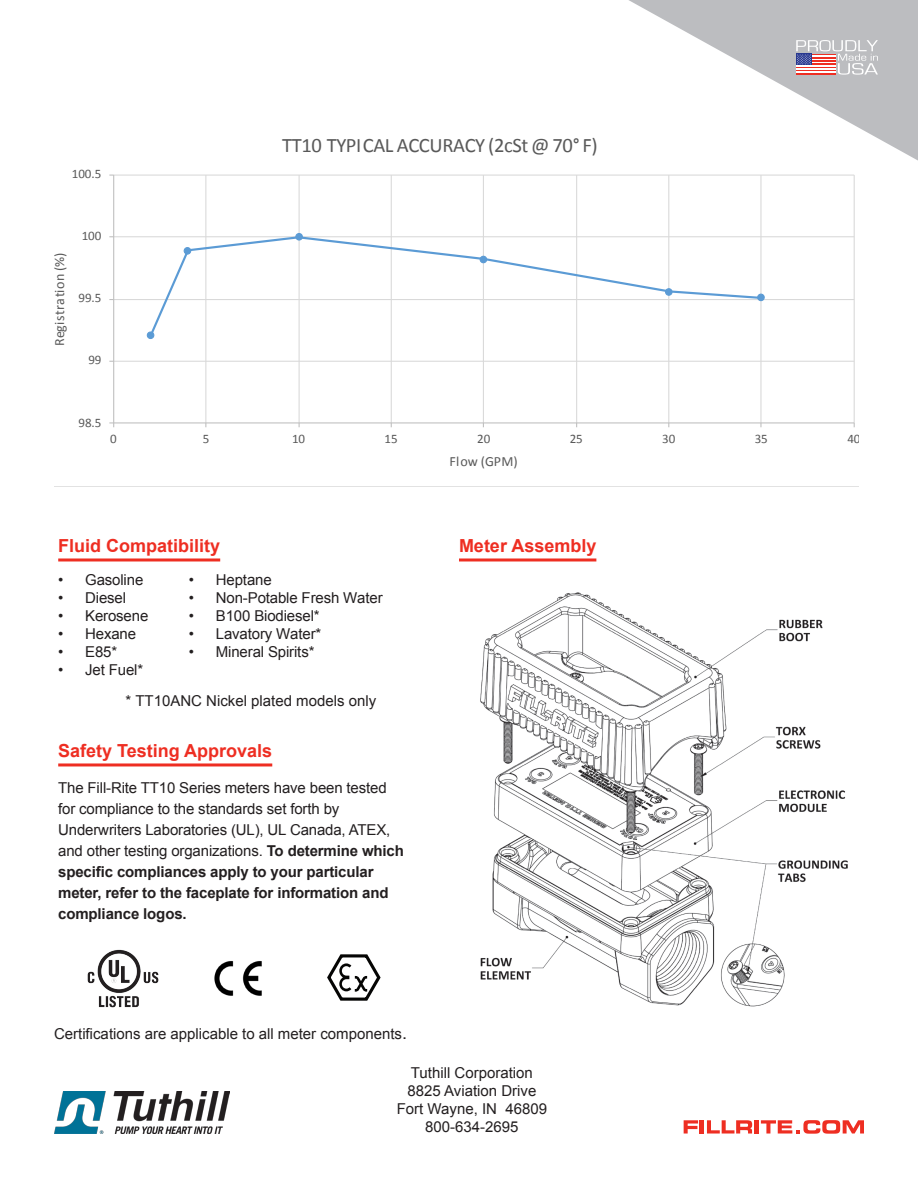
<style>
.page{position:relative;width:918px;height:1188px;background:#fff}
.page>*{position:absolute;margin:0;border:0;box-sizing:border-box;transform-origin:0 0}
.t1{font:20.55px "Calibri";letter-spacing:-.02em;color:#595959}
.t2{font:700 18px "Arial";color:#ee2e22}
.t3{font:15px/21px "Arial";letter-spacing:-.01em;color:#231f20}
.t4{font:700 15px/21px "Arial";letter-spacing:-.01em;color:#231f20}
.t5{font:14.1px "Calibri";letter-spacing:.01em;color:#595959}
.t6{font:13.05px "Calibri";letter-spacing:-.005em;color:#595959}
.s1{font-weight:700}
.s2{font-size:18px}
</style>
<div class="page">
<svg style="left:109px;top:174px;width:746px;height:254px"></svg>
<svg style="left:629px;top:0;width:289px;height:161px"></svg>
<svg style="left:684px;top:1120px;width:14px;height:14px"></svg>
<hr style="left:700px;top:1120px;width:4px;height:14px;background:#ee2e22">
<svg style="left:707px;top:1120px;width:45px;height:14px"></svg>
<hr style="left:755px;top:1120px;width:4px;height:14px;background:#ee2e22">
<svg style="left:761px;top:1120px;width:103px;height:14px"></svg>
<svg style="left:796px;top:40px;width:82px;height:35px"></svg>
<img style="left:480px;top:592px;width:368px;height:415px">
<hr style="left:58px;top:763px;width:214px;height:3px;background:#ee2e22">
<svg style="left:327px;top:954px;width:54px;height:47px"></svg>
<img style="left:214px;top:961px;width:48px;height:35px">
<img style="left:87px;top:949px;width:72px;height:59px">
<hr style="left:58px;top:558px;width:162px;height:3px;background:#ee2e22">
<hr style="left:459px;top:558px;width:137px;height:3px;background:#ee2e22">
<img style="left:54px;top:1091px;width:176px;height:43px">
<p class="t6" style="left:72px;top:166px;width:31px">100.5</p>
<p class="t1" style="left:282px;top:132px;width:317px">TT10 TYPICAL ACCURACY (2cSt @ 70° F)</p>
<p class="t5" style="left:50px;top:346px;width:95px;rotate:-90deg">Registration (%)</p>
<p class="t6" style="left:82px;top:228px;width:21px">100</p>
<p class="t6" style="left:79px;top:290px;width:24px">99.5</p>
<p class="t6" style="left:88px;top:352px;width:15px">99</p>
<p class="t6" style="left:79px;top:414px;width:24px">98.5</p>
<p class="t6" style="left:110px;top:431px;width:8px">0</p>
<p class="t6" style="left:203px;top:431px;width:8px">5</p>
<p class="t6" style="left:292px;top:431px;width:15px">10</p>
<p class="t6" style="left:385px;top:431px;width:15px">15</p>
<p class="t6" style="left:477px;top:431px;width:15px">20</p>
<p class="t6" style="left:570px;top:431px;width:15px">25</p>
<p class="t6" style="left:662px;top:431px;width:15px">30</p>
<p class="t6" style="left:755px;top:431px;width:15px">35</p>
<p class="t6" style="left:847px;top:431px;width:15px">40</p>
<p class="t5" style="left:450px;top:452px;width:70px">Flow (GPM)</p>
<p class="t2" style="left:58px;top:534px;width:164px">Fluid Compatibility</p>
<p class="t3" style="left:58px;top:570px;width:87px">• Gasoline</p>
<p class="t3" style="left:58px;top:588px;width:69px">• Diesel</p>
<p class="t3" style="left:58px;top:606px;width:92px">• Kerosene</p>
<p class="t3" style="left:58px;top:624px;width:79px">• Hexane</p>
<p class="t3" style="left:58px;top:642px;width:61px">• E85*</p>
<p class="t3" style="left:58px;top:660px;width:86px">• Jet Fuel*</p>
<p class="t3" style="left:189px;top:570px;width:84px">• Heptane</p>
<p class="t3" style="left:189px;top:588px;width:195px">• Non-Potable Fresh Water</p>
<p class="t3" style="left:189px;top:606px;width:132px">• B100 Biodiesel*</p>
<p class="t3" style="left:189px;top:624px;width:134px">• Lavatory Water*</p>
<p class="t3" style="left:189px;top:642px;width:127px">• Mineral Spirits*</p>
<p class="t3" style="left:126px;top:691px;width:252px">* TT10ANC Nickel plated models only</p>
<p class="t2" style="left:58px;top:739px;width:216px">Safety Testing Approvals</p>
<p class="t3" style="left:58px;top:777px;width:330px">The Fill-Rite TT10 Series meters have been tested</p>
<p class="t3" style="left:58px;top:798px;width:283px">for compliance to the standards set forth by</p>
<p class="t3" style="left:58px;top:819px;width:347px">Underwriters Laboratories (UL), UL Canada, ATEX, and other testing organizations. <span class="s1">To determine which</span></p>
<p class="t4" style="left:58px;top:861px;width:332px">specific compliances apply to your particular meter, refer to the faceplate for information and compliance logos.</p>
<p class="t3" style="left:54px;top:1023px;width:355px">Certifications are applicable to all meter components<span class="s2">.</span></p>
<p class="t2" style="left:459px;top:534px;width:139px">Meter Assembly</p>
<p class="t3" style="left:411px;top:1062px;width:123px">Tuthill Corporation</p>
<p class="t3" style="left:407px;top:1080px;width:130px">8825 Aviation Drive</p>
<p class="t3" style="left:397px;top:1098px;width:152px">Fort Wayne, IN 46809</p>
<p class="t3" style="left:425px;top:1116px;width:95px">800-634-2695</p>
</div>
